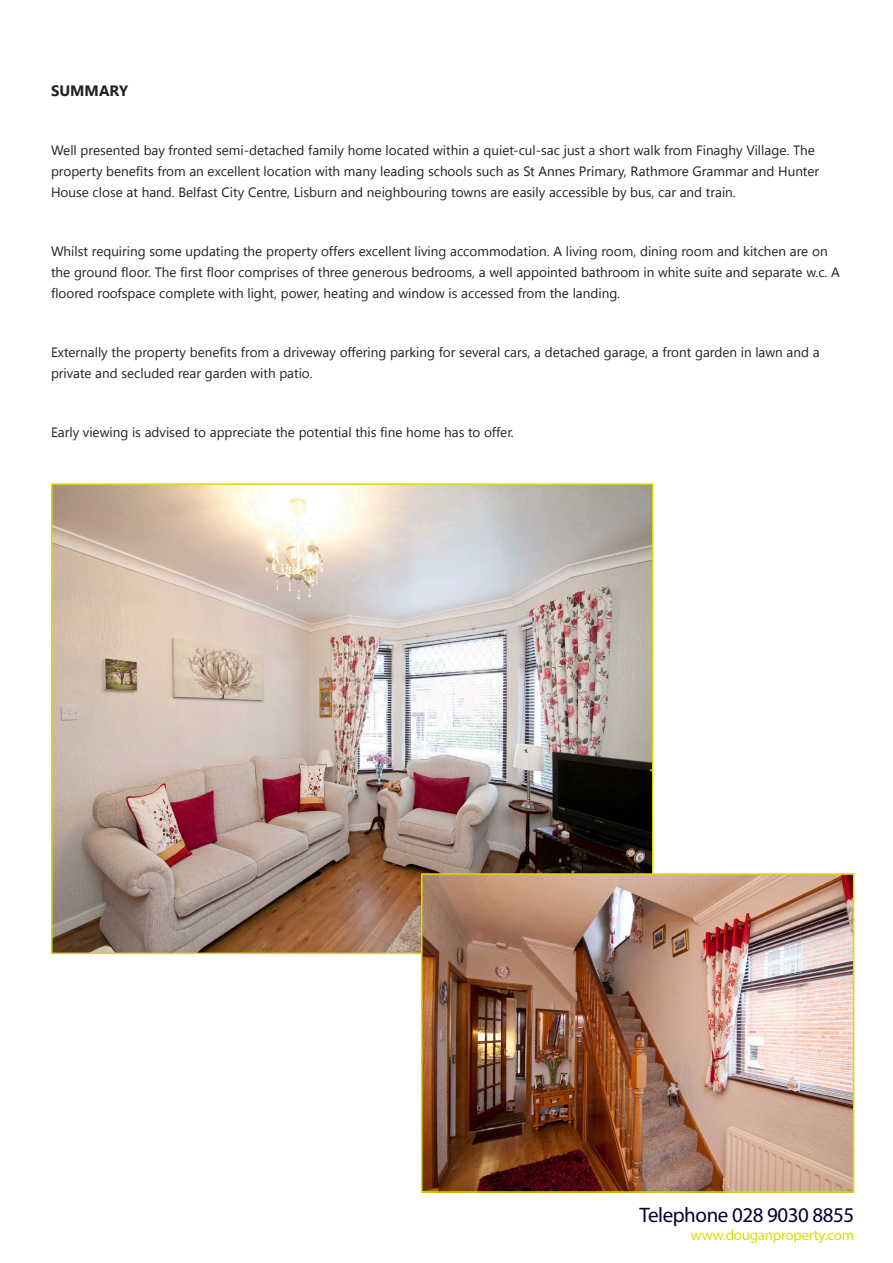
<style>
.page{position:relative;width:893px;height:1263px;background:#fff}
.page>*{position:absolute;margin:0;border:0;box-sizing:border-box;transform-origin:0 0}
.t1{font:21px "Myriad Pro";letter-spacing:-.02em;color:#003}
.t2{font:15px "Myriad Pro";letter-spacing:-.02em;color:#dbdc00}
.t3{font:700 15px "Segoe UI";color:#231f20}
.t4{font:13.5px/21px "Segoe UI";color:#231f20}
</style>
<div class="page">
<img style="left:54px;top:486px;width:596px;height:465px">
<img style="left:424px;top:876px;width:427px;height:314px">
<div style="left:421px;top:873px;width:433px;height:320px;border:2px solid #dbdc00"></div>
<p class="t3" style="left:51px;top:80px;width:79px">SUMMARY</p>
<p class="t4" style="left:51px;top:139px;width:770px">Well presented bay fronted semi-detached family home located within a quiet-cul-sac just a short walk from Finaghy Village. The property benefits from an excellent location with many leading schools such as St Annes Primary, Rathmore Grammar and Hunter<br>House close at hand. Belfast City Centre, Lisburn and neighbouring towns are easily accessible by bus, car and train.</p>
<p class="t4" style="left:51px;top:240px;width:790px">Whilst requiring some updating the property offers excellent living accommodation. A living room, dining room and kitchen are on the ground floor. The first floor comprises of three generous bedrooms, a well appointed bathroom in white suite and separate w.c. A floored roofspace complete with light, power, heating and window is accessed from the landing.</p>
<p class="t4" style="left:51px;top:341px;width:770px">Externally the property benefits from a driveway offering parking for several cars, a detached garage, a front garden in lawn and a private and secluded rear garden with patio.</p>
<p class="t4" style="left:51px;top:421px;width:464px">Early viewing is advised to appreciate the potential this fine home has to offer.</p>
<p class="t1" style="left:639px;top:1202px;width:216px">Telephone 028 9030 8855</p>
<p class="t2" style="left:691px;top:1225px;width:165px">www.douganproperty.com</p>
</div>
